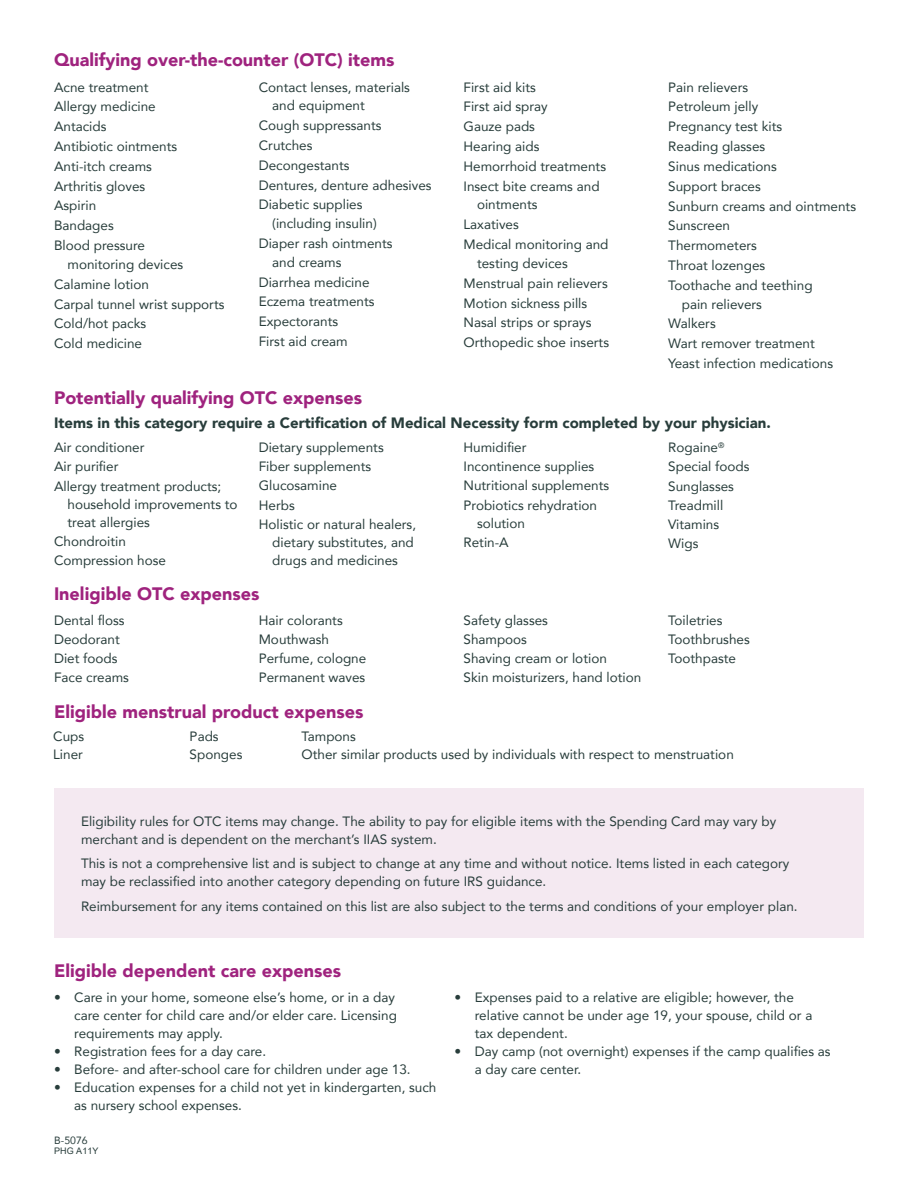
<style>
.page{position:relative;width:918px;height:1188px;background:#fff}
.page>*{position:absolute;margin:0;border:0;box-sizing:border-box;transform-origin:0 0}
.t1{font:900 18px "Avenir";color:#9f237e}
.t2{font:900 15px "Avenir";color:#283d3b}
.t3{font:13.5px/19px "Avenir";color:#283d3b}
.t4{font:10.5px "Avenir";color:#283d3b}
.t5{font:9px "Arial";color:#283d3b}
</style>
<div class="page">
<div style="left:54px;top:788px;width:810px;height:149px;background:#f4e9f1"></div>
<h1 class="t1" style="left:54px;top:44px;width:342px">Qualifying over-the-counter (OTC) items</h1>
<p class="t3" style="left:54px;top:77px;width:96px">Acne treatment</p>
<p class="t3" style="left:54px;top:97px;width:103px">Allergy medicine</p>
<p class="t3" style="left:54px;top:117px;width:54px">Antacids</p>
<p class="t3" style="left:54px;top:136px;width:125px">Antibiotic ointments</p>
<p class="t3" style="left:54px;top:156px;width:100px">Anti-itch creams</p>
<p class="t3" style="left:54px;top:176px;width:93px">Arthritis gloves</p>
<p class="t3" style="left:54px;top:196px;width:44px">Aspirin</p>
<p class="t3" style="left:54px;top:216px;width:61px">Bandages</p>
<p class="t3" style="left:54px;top:236px;width:93px">Blood pressure</p>
<p class="t3" style="left:68px;top:254px;width:117px">monitoring devices</p>
<p class="t3" style="left:54px;top:274px;width:97px">Calamine lotion</p>
<p class="t3" style="left:54px;top:294px;width:172px">Carpal tunnel wrist supports</p>
<p class="t3" style="left:54px;top:314px;width:94px">Cold/hot packs</p>
<p class="t3" style="left:54px;top:334px;width:90px">Cold medicine</p>
<p class="t3" style="left:259px;top:77px;width:153px">Contact lenses, materials</p>
<p class="t3" style="left:272px;top:96px;width:94px">and equipment</p>
<p class="t3" style="left:259px;top:115px;width:124px">Cough suppressants</p>
<p class="t3" style="left:259px;top:135px;width:55px">Crutches</p>
<p class="t3" style="left:259px;top:155px;width:92px">Decongestants</p>
<p class="t3" style="left:259px;top:175px;width:174px">Dentures, denture adhesives</p>
<p class="t3" style="left:259px;top:195px;width:105px">Diabetic supplies</p>
<p class="t3" style="left:272px;top:214px;width:106px">(including insulin)</p>
<p class="t3" style="left:259px;top:233px;width:135px">Diaper rash ointments</p>
<p class="t3" style="left:272px;top:252px;width:71px">and creams</p>
<p class="t3" style="left:259px;top:272px;width:112px">Diarrhea medicine</p>
<p class="t3" style="left:259px;top:292px;width:117px">Eczema treatments</p>
<p class="t3" style="left:259px;top:312px;width:81px">Expectorants</p>
<p class="t3" style="left:259px;top:331px;width:91px">First aid cream</p>
<p class="t3" style="left:464px;top:77px;width:74px">First aid kits</p>
<p class="t3" style="left:464px;top:97px;width:86px">First aid spray</p>
<p class="t3" style="left:464px;top:117px;width:73px">Gauze pads</p>
<p class="t3" style="left:464px;top:136px;width:78px">Hearing aids</p>
<p class="t3" style="left:464px;top:156px;width:144px">Hemorrhoid treatments</p>
<p class="t3" style="left:464px;top:176px;width:138px">Insect bite creams and</p>
<p class="t3" style="left:477px;top:195px;width:62px">ointments</p>
<p class="t3" style="left:464px;top:215px;width:57px">Laxatives</p>
<p class="t3" style="left:464px;top:234px;width:147px">Medical monitoring and</p>
<p class="t3" style="left:477px;top:253px;width:92px">testing devices</p>
<p class="t3" style="left:464px;top:273px;width:146px">Menstrual pain relievers</p>
<p class="t3" style="left:464px;top:293px;width:125px">Motion sickness pills</p>
<p class="t3" style="left:464px;top:313px;width:130px">Nasal strips or sprays</p>
<p class="t3" style="left:464px;top:333px;width:147px">Orthopedic shoe inserts</p>
<p class="t3" style="left:668px;top:77px;width:82px">Pain relievers</p>
<p class="t3" style="left:668px;top:97px;width:92px">Petroleum jelly</p>
<p class="t3" style="left:668px;top:117px;width:116px">Pregnancy test kits</p>
<p class="t3" style="left:668px;top:136px;width:99px">Reading glasses</p>
<p class="t3" style="left:668px;top:156px;width:110px">Sinus medications</p>
<p class="t3" style="left:668px;top:176px;width:94px">Support braces</p>
<p class="t3" style="left:668px;top:196px;width:189px">Sunburn creams and ointments</p>
<p class="t3" style="left:668px;top:216px;width:63px">Sunscreen</p>
<p class="t3" style="left:668px;top:236px;width:90px">Thermometers</p>
<p class="t3" style="left:668px;top:255px;width:99px">Throat lozenges</p>
<p class="t3" style="left:682px;top:275px;width:132px;text-indent:-14px">Toothache and teething pain relievers</p>
<p class="t3" style="left:668px;top:314px;width:49px">Walkers</p>
<p class="t3" style="left:668px;top:334px;width:148px">Wart remover treatment</p>
<p class="t3" style="left:668px;top:354px;width:166px">Yeast infection medications</p>
<h2 class="t1" style="left:54px;top:382px;width:310px">Potentially qualifying OTC expenses</h2>
<h3 class="t2" style="left:54px;top:410px;width:718px">Items in this category require a Certification of Medical Necessity form completed by your physician.</h3>
<p class="t3" style="left:54px;top:438px;width:92px">Air conditioner</p>
<p class="t3" style="left:54px;top:457px;width:66px">Air purifier</p>
<p class="t3" style="left:68px;top:476px;width:172px;line-height:18px;text-indent:-14px">Allergy treatment products; household improvements to treat allergies</p>
<p class="t3" style="left:54px;top:531px;width:114px">Chondroitin<br>Compression hose</p>
<p class="t3" style="left:464px;top:438px;width:65px">Humidifier</p>
<p class="t3" style="left:464px;top:457px;width:132px">Incontinence supplies</p>
<p class="t3" style="left:464px;top:476px;width:147px">Nutritional supplements</p>
<p class="t3" style="left:464px;top:495px;width:135px">Probiotics rehydration</p>
<p class="t3" style="left:477px;top:513px;width:50px">solution</p>
<p class="t3" style="left:464px;top:532px;width:47px">Retin-A</p>
<p class="t3" style="left:259px;top:438px;width:127px">Dietary supplements</p>
<p class="t3" style="left:259px;top:457px;width:114px">Fiber supplements</p>
<p class="t3" style="left:259px;top:476px;width:80px">Glucosamine</p>
<p class="t3" style="left:259px;top:495px;width:38px">Herbs</p>
<p class="t3" style="left:259px;top:514px;width:159px">Holistic or natural healers,</p>
<p class="t3" style="left:272px;top:532px;width:143px">dietary substitutes, and</p>
<p class="t3" style="left:272px;top:550px;width:127px">drugs and medicines</p>
<p class="t3" style="left:668px;top:438px;width:83px">Rogaine<sup>®<br></sup>Special foods<br>Sunglasses<br>Treadmill<br>Vitamins<br>Wigs</p>
<h2 class="t1" style="left:54px;top:579px;width:207px">Ineligible OTC expenses</h2>
<p class="t3" style="left:54px;top:610px;width:77px">Dental floss<br>Deodorant<br>Diet foods<br>Face creams</p>
<p class="t3" style="left:259px;top:610px;width:109px">Hair colorants<br>Mouthwash<br>Perfume, cologne<br>Permanent waves</p>
<p class="t3" style="left:464px;top:610px;width:179px">Safety glasses<br>Shampoos<br>Shaving cream or lotion<br>Skin moisturizers, hand lotion</p>
<p class="t3" style="left:668px;top:610px;width:83px">Toiletries<br>Toothbrushes<br>Toothpaste</p>
<h2 class="t1" style="left:54px;top:696px;width:311px">Eligible menstrual product expenses</h2>
<p class="t3" style="left:53px;top:727px;width:33px;line-height:18px">Cups<br>Liner</p>
<p class="t3" style="left:190px;top:727px;width:54px;line-height:18px">Pads<br>Sponges</p>
<p class="t3" style="left:302px;top:727px;width:434px;line-height:18px">Tampons<br>Other similar products used by individuals with respect to menstruation</p>
<p class="t3" style="left:81px;top:812px;width:697px;line-height:18px">Eligibility rules for OTC items may change. The ability to pay for eligible items with the Spending Card may vary by merchant and is dependent on the merchant’s IIAS system.</p>
<p class="t3" style="left:81px;top:854px;width:710px">This is not a comprehensive list and is subject to change at any time and without notice. Items listed in each category</p>
<p class="t3" style="left:81px;top:872px;width:467px">may be reclassified into another category depending on future IRS guidance.</p>
<p class="t3" style="left:81px;top:897px;width:718px">Reimbursement for any items contained on this list are also subject to the terms and conditions of your employer plan.</p>
<h2 class="t1" style="left:54px;top:955px;width:289px">Eligible dependent care expenses</h2>
<p class="t3" style="left:74px;top:988px;width:324px;line-height:18px;text-indent:-20px">• Care in your home, someone else’s home, or in a day care center for child care and/or elder care. Licensing requirements may apply.</p>
<p class="t3" style="left:54px;top:1041px;width:214px">• Registration fees for a day care.</p>
<p class="t3" style="left:54px;top:1059px;width:358px">• Before- and after-school care for children under age 13.</p>
<p class="t3" style="left:74px;top:1078px;width:364px;line-height:18px;text-indent:-20px">• Education expenses for a child not yet in kindergarten, such as nursery school expenses.</p>
<p class="t4" style="left:54px;top:1132px;width:35px">B-5076</p>
<p class="t5" style="left:54px;top:1144px;width:46px">PHG A11Y</p>
<p class="t3" style="left:475px;top:988px;width:339px;line-height:18px;text-indent:-20px">• Expenses paid to a relative are eligible; however, the relative cannot be under age 19, your spouse, child or a tax dependent.</p>
<p class="t3" style="left:475px;top:1042px;width:357px;line-height:18px;text-indent:-20px">• Day camp (not overnight) expenses if the camp qualifies as a day care center.</p>
</div>
